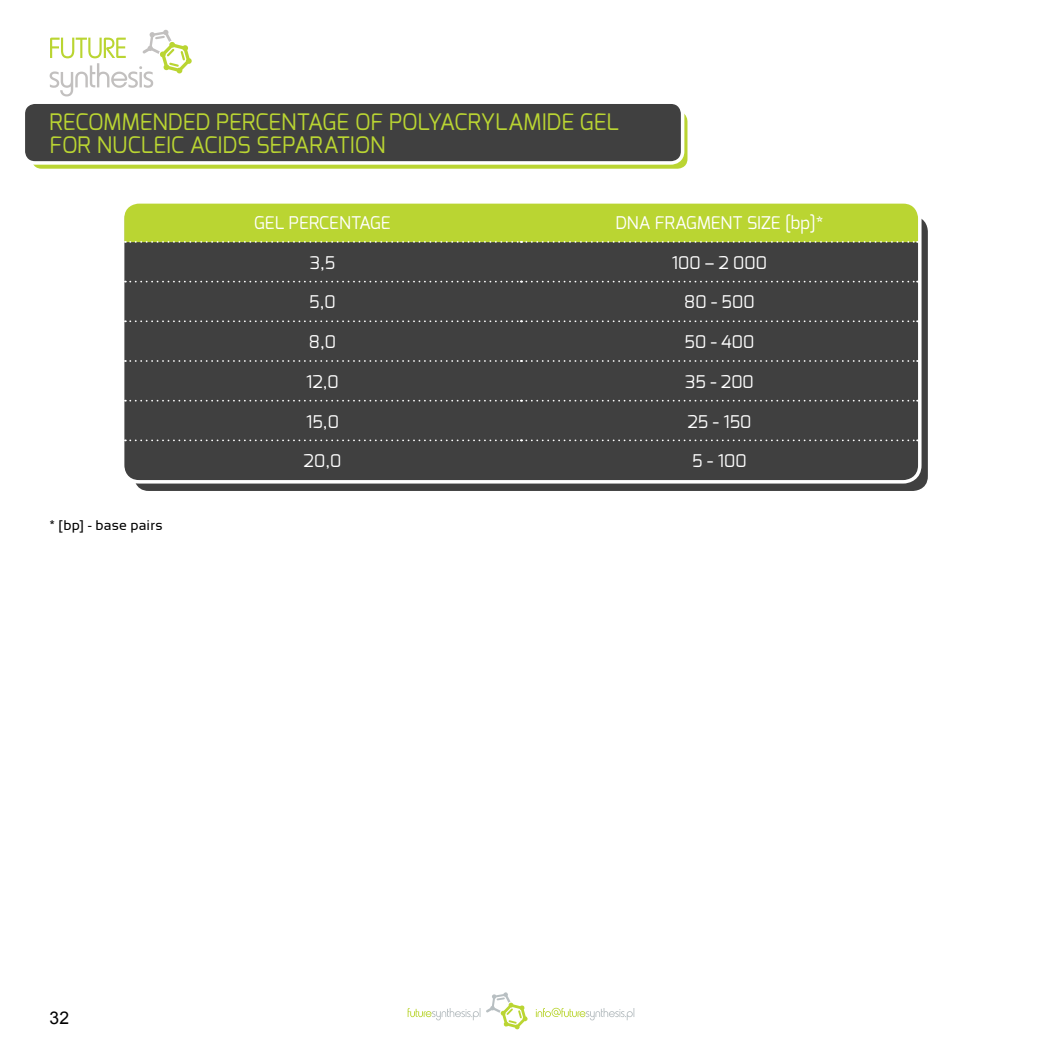
<style>
.page{position:relative;width:1042px;height:1042px;background:#fff}
.page>*{position:absolute;margin:0;border:0;box-sizing:border-box;transform-origin:0 0}
.t1{font:22.75px/22.8px "Exo";letter-spacing:-.005em;color:#bad532}
.t2{font:17.5px "Exo";color:#fff}
.t3{font:17.5px "Arial";color:#000}
.t4{font:14px "Sansation";letter-spacing:.015em;color:#000}
</style>
<div class="page">
<svg style="left:486px;top:992px;width:42px;height:37px"></svg>
<svg style="left:536px;top:1008px;width:98px;height:12px"></svg>
<svg style="left:408px;top:1008px;width:72px;height:12px"></svg>
<div style="left:32px;top:111px;width:655px;height:58px;background:#bad532;border-radius:10px"></div>
<div style="left:23px;top:102px;width:659px;height:61px;background:#404040;border-radius:12px"></div>
<div style="left:22px;top:100px;width:662px;height:65px;border:4px solid #fff;border-radius:12px"></div>
<div style="left:134px;top:216px;width:794px;height:275px;background:#404040;border-radius:15px"></div>
<div style="left:121px;top:200px;width:800px;height:283px;border:4px solid #fff;border-radius:17px"></div>
<svg style="left:50px;top:29px;width:142px;height:67px"></svg>
<svg style="left:125px;top:281px;width:793px;height:1px"></svg>
<svg style="left:125px;top:320px;width:793px;height:2px"></svg>
<svg style="left:125px;top:360px;width:793px;height:2px"></svg>
<svg style="left:125px;top:400px;width:793px;height:1px"></svg>
<svg style="left:125px;top:439px;width:793px;height:2px"></svg>
<svg style="left:124px;top:202px;width:795px;height:41px"></svg>
<h1 class="t1" style="left:50px;top:110px;width:571px">RECOMMENDED PERCENTAGE OF POLYACRYLAMIDE GEL<br>FOR NUCLEIC ACIDS SEPARATION</h1>
<p class="t4" style="left:50px;top:517px;width:114px">* [bp] - base pairs</p>
<p class="t2" style="left:254px;top:211px;width:138px">GEL PERCENTAGE</p>
<p class="t2" style="left:615px;top:211px;width:209px">DNA FRAGMENT SIZE [bp]*</p>
<p class="t2" style="left:310px;top:251px;width:27px">3,5</p>
<p class="t2" style="left:672px;top:251px;width:97px">100 – 2 000</p>
<p class="t2" style="left:309px;top:291px;width:28px">5,0</p>
<p class="t2" style="left:684px;top:291px;width:72px">80 - 500</p>
<p class="t2" style="left:309px;top:331px;width:29px">8,0</p>
<p class="t2" style="left:684px;top:331px;width:71px">50 - 400</p>
<p class="t2" style="left:306px;top:370px;width:34px">12,0</p>
<p class="t2" style="left:685px;top:370px;width:70px">35 - 200</p>
<p class="t2" style="left:306px;top:410px;width:34px">15,0</p>
<p class="t2" style="left:687px;top:410px;width:66px">25 - 150</p>
<p class="t2" style="left:304px;top:450px;width:39px">20,0</p>
<p class="t2" style="left:692px;top:450px;width:56px">5 - 100</p>
<p class="t3" style="left:50px;top:1006px;width:21px">32</p>
</div>
